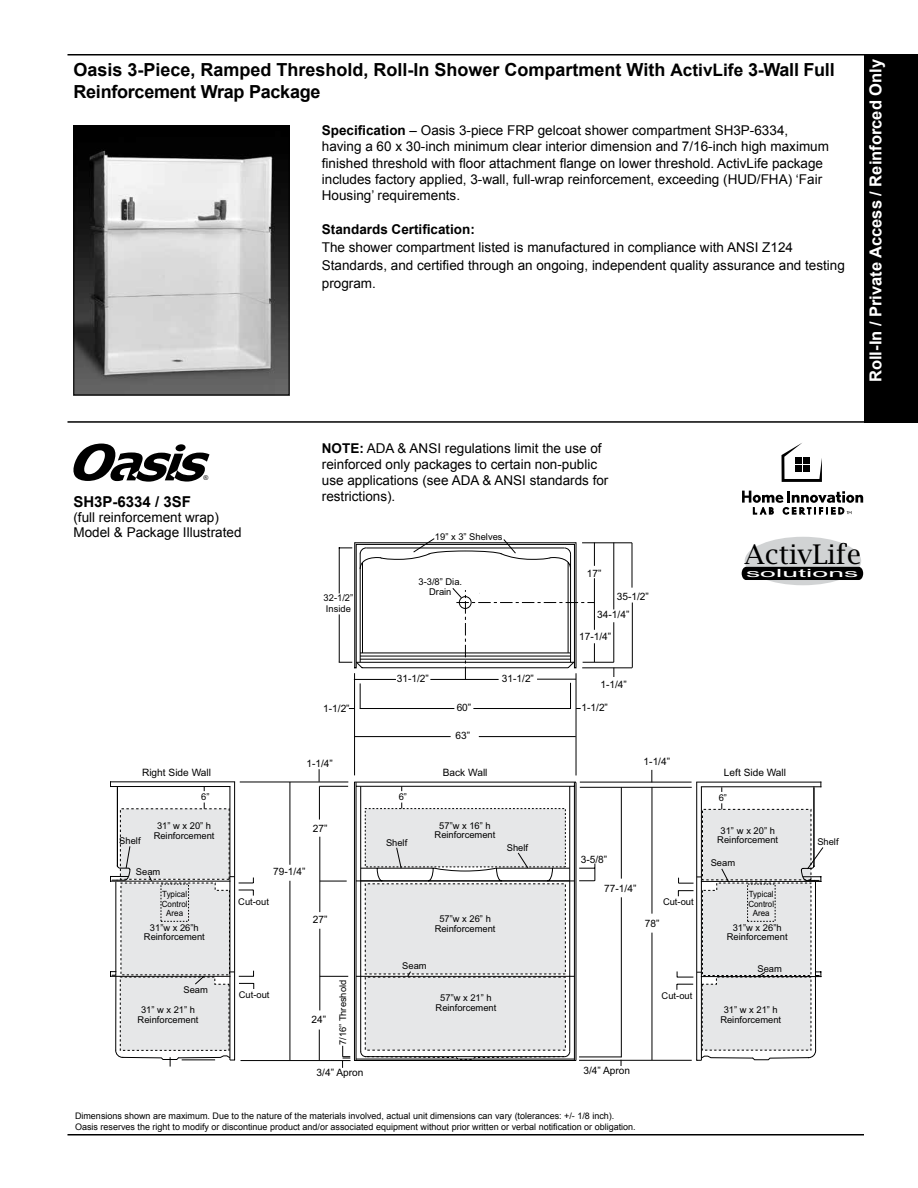
<style>
.page{position:relative;width:918px;height:1188px;background:#fff}
.page>*{position:absolute;margin:0;border:0;box-sizing:border-box;transform-origin:0 0}
.t1{font:27.15px "Lucida Bright";color:#000}
.t2{font:700 18px/22.5px "Arial";color:#000}
.t3{font:700 16.5px "Arial";color:#fff}
.t4{font:700 15px "Arial";color:#000}
.t5{font:13.5px/16.2px "Arial";color:#000}
.t6{font:700 13.5px "Arial";color:#000}
.t7{font:11.25px "Arial Narrow";color:#fff;scale:3.08 1}
.t8{font:10.2px "Arial";color:#000}
.t9{font:9.3px/9.3px "Arial";color:#000;text-align:center}
.t10{font:9px/10.8px "Arial";color:#000}
.t11{font:8.55px/9.3px "Arial";color:#000;text-align:center;scale:.93 1}
.t12{font:6.6px "Arial";color:#000}
.s1{font-size:17.25px}
.s2{font-weight:700}
</style>
<div class="page">
<hr style="left:582px;top:543px;width:50px;height:1px;background:#000">
<hr style="left:613px;top:543px;width:1px;height:66px;background:#000">
<hr style="left:632px;top:543px;width:1px;height:45px;background:#000">
<svg style="left:342px;top:1061px;width:8px;height:7px"></svg>
<svg style="left:110px;top:875px;width:144px;height:192px"></svg>
<svg style="left:116px;top:547px;width:586px;height:514px"></svg>
<svg style="left:677px;top:782px;width:147px;height:279px"></svg>
<img style="left:75px;top:127px;width:212px;height:266px">
<div style="left:73px;top:125px;width:216px;height:270px;border:1px solid #000"></div>
<div style="left:679px;top:528px;width:208px;height:200px;background:#fff"></div>
<div style="left:864px;top:54px;width:54px;height:369px;background:#000"></div>
<div style="left:745px;top:537px;width:116px;height:48px;background:#d1d3d4;border-radius:50%"></div>
<div style="left:742px;top:567px;width:121px;height:13px;background:#000"></div>
<hr style="left:68px;top:1134px;width:796px;height:2px;background:#000">
<hr style="left:68px;top:54px;width:796px;height:2px;background:#000">
<svg style="left:73px;top:444px;width:137px;height:38px"></svg>
<hr style="left:68px;top:421px;width:796px;height:2px;background:#000">
<svg style="left:781px;top:443px;width:41px;height:39px"></svg>
<div style="left:795px;top:457px;width:7px;height:7px;background:#000"></div>
<div style="left:803px;top:457px;width:6px;height:7px;background:#000"></div>
<div style="left:795px;top:465px;width:7px;height:7px;background:#000"></div>
<div style="left:803px;top:465px;width:6px;height:7px;background:#000"></div>
<svg style="left:742px;top:491px;width:121px;height:23px"></svg>
<h2 class="t2" style="left:73px;top:59px;width:763px">Oasis 3-Piece, Ramped Threshold, Roll-In Shower Compartment With <span class="s1">ActivLife</span> 3-Wall Full<br>Reinforcement Wrap Package</h2>
<p class="t5" style="left:322px;top:122px;width:509px"><span class="s2">Specification</span> – Oasis 3-piece FRP gelcoat shower compartment SH3P-6334, having a 60 x 30-inch minimum clear interior dimension and 7/16-inch high maximum finished threshold with floor attachment flange on lower threshold. ActivLife package includes factory applied, 3-wall, full-wrap reinforcement, exceeding (HUD/FHA) ‘Fair Housing’ requirements.</p>
<p class="t6" style="left:322px;top:220px;width:155px">Standards Certification:</p>
<p class="t5" style="left:322px;top:238px;width:525px;line-height:18px">The shower compartment listed is manufactured in compliance with ANSI Z124<br>Standards, and certified through an ongoing, independent quality assurance and testing program.</p>
<p class="t3" style="left:865px;top:382px;width:325px;rotate:-90deg">Roll-In / Private Access / Reinforced Only</p>
<p class="t12" style="left:204px;top:473px;width:6px">®</p>
<p class="t4" style="left:73px;top:492px;width:119px">SH3P-6334 / 3SF</p>
<p class="t5" style="left:73px;top:510px;width:170px;line-height:15px">(full reinforcement wrap)<br>Model &amp; Package Illustrated</p>
<p class="t8" style="left:142px;top:766px;width:70px">Right Side Wall</p>
<p class="t9" style="left:201px;top:793px;width:10px">6”</p>
<p class="t5" style="left:322px;top:440px;width:288px"><span class="s2">NOTE:</span> ADA &amp; ANSI regulations limit the use of reinforced only packages to certain non-public use applications (see ADA &amp; ANSI standards for restrictions).</p>
<p class="t9" style="left:435px;top:532px;width:69px">19” x 3” Shelves</p>
<p class="t9" style="left:324px;top:593px;width:31px;line-height:10.9px;text-align:left">32-1/2”<br>Inside</p>
<p class="t9" style="left:419px;top:577px;width:45px">3-3/8” Dia.<br>Drain</p>
<p class="t8" style="left:587px;top:566px;width:16px">17”</p>
<p class="t8" style="left:617px;top:590px;width:34px">35-1/2”</p>
<p class="t8" style="left:597px;top:608px;width:34px">34-1/4”</p>
<h1 class="t1" style="left:745px;top:539px;width:118px">ActivLife</h1>
<p class="t7" style="left:746px;top:567px;width:38px">solutions</p>
<p class="t8" style="left:579px;top:629px;width:34px">17-1/4”</p>
<p class="t8" style="left:397px;top:672px;width:34px">31-1/2”</p>
<p class="t8" style="left:502px;top:672px;width:34px">31-1/2”</p>
<p class="t8" style="left:600px;top:678px;width:28px">1-1/4”</p>
<p class="t8" style="left:323px;top:701px;width:28px">1-1/2”</p>
<p class="t8" style="left:457px;top:701px;width:16px">60”</p>
<p class="t8" style="left:582px;top:701px;width:28px">1-1/2”</p>
<p class="t8" style="left:456px;top:729px;width:16px">63”</p>
<p class="t8" style="left:306px;top:757px;width:28px">1-1/4”</p>
<p class="t8" style="left:443px;top:766px;width:46px">Back Wall</p>
<p class="t8" style="left:644px;top:755px;width:28px">1-1/4”</p>
<p class="t8" style="left:724px;top:766px;width:64px">Left Side Wall</p>
<p class="t9" style="left:399px;top:793px;width:10px">6”</p>
<p class="t9" style="left:719px;top:793px;width:10px">6”</p>
<p class="t9" style="left:154px;top:821px;width:62px">31” w x 20” h<br>Reinforcement</p>
<p class="t9" style="left:435px;top:821px;width:62px">57”w x 16” h<br>Reinforcement</p>
<p class="t8" style="left:313px;top:822px;width:16px">27”</p>
<p class="t9" style="left:717px;top:826px;width:62px">31” w x 20” h<br>Reinforcement</p>
<p class="t9" style="left:119px;top:836px;width:23px">Shelf</p>
<p class="t9" style="left:386px;top:838px;width:23px">Shelf</p>
<p class="t9" style="left:817px;top:838px;width:23px">Shelf</p>
<p class="t9" style="left:507px;top:843px;width:23px">Shelf</p>
<p class="t9" style="left:136px;top:867px;width:26px">Seam</p>
<p class="t8" style="left:273px;top:865px;width:34px">79-1/4”</p>
<p class="t11" style="left:162px;top:890px;width:29px">Typical<br>Control<br>Area</p>
<p class="t9" style="left:238px;top:897px;width:32px">Cut-out</p>
<p class="t9" style="left:144px;top:923px;width:62px">31”w x 26”h<br>Reinforcement</p>
<p class="t8" style="left:313px;top:912px;width:16px">27”</p>
<p class="t9" style="left:184px;top:985px;width:26px">Seam</p>
<p class="t9" style="left:138px;top:1004px;width:62px;line-height:10.2px">31” w x 21” h<br>Reinforcement</p>
<p class="t9" style="left:239px;top:990px;width:32px">Cut-out</p>
<p class="t9" style="left:338px;top:1045px;width:67px;rotate:-90deg">7/16” Threshold</p>
<p class="t8" style="left:317px;top:1065px;width:48px">3/4” Apron</p>
<p class="t8" style="left:311px;top:1013px;width:16px">24”</p>
<p class="t9" style="left:435px;top:914px;width:62px">57”w x 26” h<br>Reinforcement</p>
<p class="t9" style="left:402px;top:961px;width:26px">Seam</p>
<p class="t9" style="left:436px;top:993px;width:62px;line-height:10.2px">57”w x 21” h<br>Reinforcement</p>
<p class="t8" style="left:581px;top:853px;width:28px">3-5/8”</p>
<p class="t8" style="left:604px;top:882px;width:34px">77-1/4”</p>
<p class="t9" style="left:663px;top:898px;width:32px">Cut-out</p>
<p class="t8" style="left:645px;top:917px;width:16px">78”</p>
<p class="t9" style="left:662px;top:991px;width:32px">Cut-out</p>
<p class="t8" style="left:583px;top:1064px;width:48px">3/4” Apron</p>
<p class="t10" style="left:75px;top:1111px;width:562px">Dimensions shown are maximum. Due to the nature of the materials involved, actual unit dimensions can vary (tolerances: +/- 1/8 inch).<br>Oasis reserves the right to modify or discontinue product and/or associated equipment without prior written or verbal notification or obligation.</p>
<p class="t9" style="left:711px;top:859px;width:26px">Seam</p>
<p class="t11" style="left:748px;top:890px;width:29px">Typical<br>Control<br>Area</p>
<p class="t9" style="left:727px;top:923px;width:62px">31”w x 26”h<br>Reinforcement</p>
<p class="t9" style="left:757px;top:964px;width:26px">Seam</p>
<p class="t9" style="left:720px;top:1004px;width:62px;line-height:10.2px">31” w x 21” h<br>Reinforcement</p>
</div>
